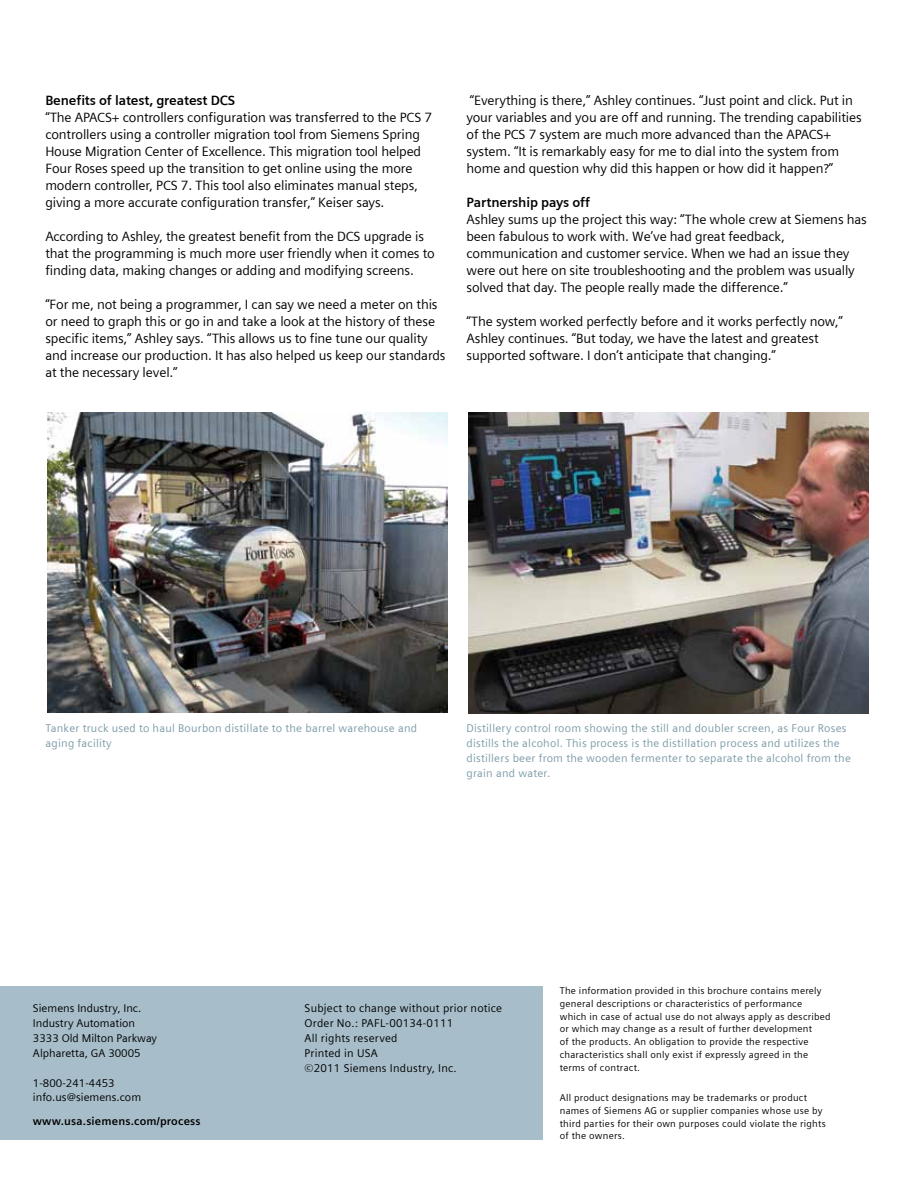
<style>
.page{position:relative;width:918px;height:1188px;background:#fff}
.page>*{position:absolute;margin:0;border:0;box-sizing:border-box;transform-origin:0 0}
.t1{font:13.5px/17px "Siemens Sans";letter-spacing:-.01em;color:#000}
.t2{font:700 13.5px "Siemens Sans";letter-spacing:-.01em;color:#000}
.t3{font:11.25px/14.9px "Siemens Sans";letter-spacing:.02em;color:#7b9aa9}
.t4{font:11.25px/14.9px "Siemens Sans OT";letter-spacing:.02em;color:#000}
.t5{font:11.25px/14.9px "Siemens Sans";color:#000}
.t6{font:700 11.25px "Siemens Sans OT";letter-spacing:.015em;color:#000}
.t7{font:9.75px/12.8px "Siemens Sans OT";letter-spacing:.025em;color:#000}
</style>
<div class="page">
<div style="left:0;top:987px;width:543px;height:153px;background:#a7bdc9"></div>
<img style="left:48px;top:413px;width:399px;height:299px">
<img style="left:468px;top:413px;width:400px;height:301px">
<p class="t2" style="left:45px;top:93px;width:192px">Benefits of latest, greatest DCS</p>
<p class="t1" style="left:45px;top:109px;width:388px">“The APACS+ controllers configuration was transferred to the PCS 7 controllers using a controller migration tool from Siemens Spring House Migration Center of Excellence. This migration tool helped Four Roses speed up the transition to get online using the more modern controller, PCS 7. This tool also eliminates manual steps, giving a more accurate configuration transfer,” Keiser says.</p>
<p class="t1" style="left:45px;top:228px;width:391px">According to Ashley, the greatest benefit from the DCS upgrade is that the programming is much more user friendly when it comes to finding data, making changes or adding and modifying screens.</p>
<p class="t1" style="left:45px;top:296px;width:402px">“For me, not being a programmer, I can say we need a meter on this or need to graph this or go in and take a look at the history of these specific items,” Ashley says. “This allows us to fine tune our quality and increase our production. It has also helped us keep our standards at the necessary level.”</p>
<p class="t1" style="left:467px;top:92px;width:397px">“Everything is there,” Ashley continues. “Just point and click. Put in your variables and you are off and running. The trending capabilities of the PCS 7 system are much more advanced than the APACS+ system. “It is remarkably easy for me to dial into the system from home and question why did this happen or how did it happen?”</p>
<p class="t2" style="left:467px;top:195px;width:125px">Partnership pays off</p>
<p class="t1" style="left:467px;top:211px;width:402px">Ashley sums up the project this way: “The whole crew at Siemens has been fabulous to work with. We’ve had great feedback, communication and customer service. When we had an issue they were out here on site troubleshooting and the problem was usually solved that day. The people really made the difference.”</p>
<p class="t1" style="left:467px;top:313px;width:378px">“The system worked perfectly before and it works perfectly now,”<br>Ashley continues. “But today, we have the latest and greatest supported software. I don’t anticipate that changing.”</p>
<p class="t3" style="left:46px;top:721px;width:373px">Tanker truck used to haul Bourbon distillate to the barrel warehouse and aging facility</p>
<p class="t3" style="left:467px;top:721px;width:386px">Distillery control room showing the still and doubler screen, as Four Roses distills the alcohol. This process is the distillation process and utilizes the distillers beer from the wooden fermenter to separate the alcohol from the grain and water.</p>
<p class="t5" style="left:33px;top:1001px;width:126px">Siemens Industry, Inc.<br>Industry Automation<br>3333 Old Milton Parkway<br>Alpharetta, GA 30005</p>
<p class="t5" style="left:33px;top:1075px;width:110px">1-800-241-4453 info.us@siemens.com</p>
<p class="t6" style="left:33px;top:1115px;width:169px">www.usa.siemens.com/process</p>
<p class="t4" style="left:305px;top:1001px;width:199px">Subject to change without prior notice<br>Order No.: PAFL-00134-0111<br>All rights reserved<br>Printed in USA<br>©2011 Siemens Industry, Inc.</p>
<p class="t7" style="left:560px;top:984px;width:272px">The information provided in this brochure contains merely general descriptions or characteristics of performance which in case of actual use do not always apply as described or which may change as a result of further development<br>of the products. An obligation to provide the respective characteristics shall only exist if expressly agreed in the terms of contract.</p>
<p class="t7" style="left:560px;top:1091px;width:268px">All product designations may be trademarks or product names of Siemens AG or supplier companies whose use by third parties for their own purposes could violate the rights of the owners.</p>
</div>
